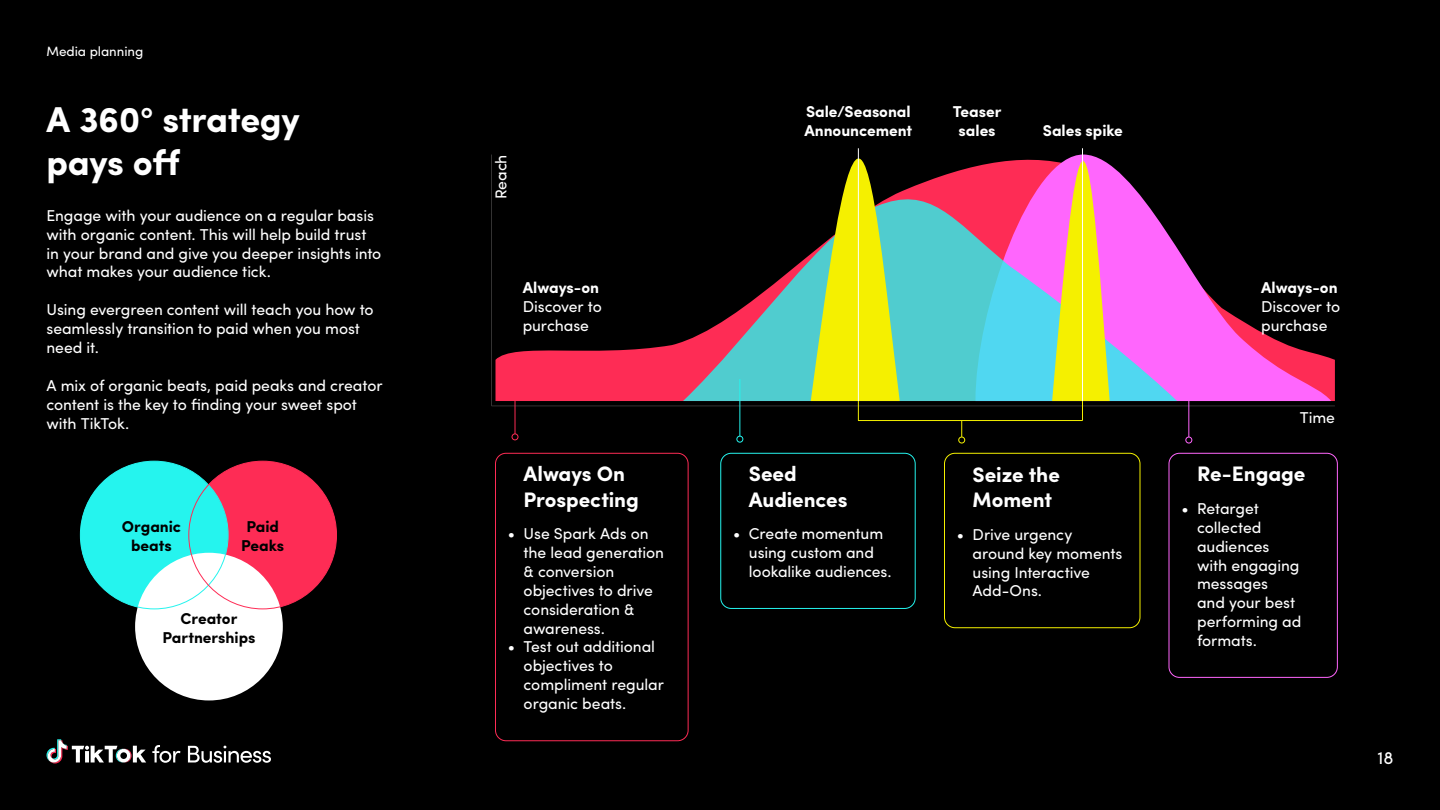
<style>
.page{position:relative;width:1440px;height:810px;background:#000}
.page>*{position:absolute;margin:0;border:0;box-sizing:border-box;transform-origin:0 0}
.t1{font:700 36px/43.2px "Sofia Pro";letter-spacing:-.015em;color:#fff}
.Subhead{font:700 21px/25.2px "Sofia Pro";letter-spacing:-.005em;color:#fff}
.t2{font:18px "Sofia Pro";color:#fff}
.Small_Body{font:15.75px/18.9px "Sofia Pro";letter-spacing:-.005em;color:#fff}
.Small_Body-2{font:700 15.75px/18.9px "Sofia Pro";letter-spacing:-.005em;color:#fff}
.t3{font:700 15.75px/18.9px "Sofia Pro";letter-spacing:-.005em;color:#000;text-align:center}
.Legal_Disclaimer_cop{font:13.5px "Sofia Pro";letter-spacing:-.005em;color:#fff}
</style>
<div class="page">
<div style="left:189px;top:461px;width:148px;height:148px;background:#fe2c55;border-radius:50%"></div>
<div style="left:80px;top:461px;width:148px;height:148px;background:#25f4ee;border-radius:50%"></div>
<div style="left:135px;top:553px;width:148px;height:147px;background:#fff;border-radius:50%"></div>
<svg style="left:496px;top:150px;width:839px;height:251px"></svg>
<svg style="left:975px;top:154px;width:356px;height:247px"></svg>
<svg style="left:683px;top:199px;width:494px;height:202px"></svg>
<hr style="left:492px;top:406px;width:843px;height:1px;background:#333232">
<hr style="left:491px;top:155px;width:1px;height:251px;background:#333232">
<div style="left:944px;top:453px;width:196px;height:175px;border:1px solid #f4f000;border-radius:10px"></div>
<div style="left:1169px;top:453px;width:169px;height:225px;border:1px solid #ff66fd;border-radius:10px"></div>
<hr style="left:515px;top:372px;width:1px;height:65px;background:#fe2c55">
<svg style="left:512px;top:434px;width:6px;height:6px"></svg>
<hr style="left:740px;top:379px;width:1px;height:60px;background:#25f4ee">
<div style="left:736px;top:436px;width:7px;height:7px;border:1px solid #25f4ee;border-radius:50%"></div>
<svg style="left:811px;top:157px;width:89px;height:264px"></svg>
<div style="left:958px;top:437px;width:7px;height:6px;border:1px solid #f4f000;border-radius:50%"></div>
<hr style="left:1188px;top:401px;width:1px;height:39px;background:#ff66fd">
<div style="left:1185px;top:437px;width:7px;height:6px;border:1px solid #ff66fd;border-radius:50%"></div>
<svg style="left:1052px;top:160px;width:58px;height:260px;background:#deb15a"></svg>
<svg style="left:959px;top:421px;width:6px;height:22px"></svg>
<hr style="left:858px;top:420px;width:225px;height:1px;background:#f4f000">
<hr style="left:858px;top:148px;width:1px;height:253px;background:#fff">
<hr style="left:1082px;top:148px;width:1px;height:253px;background:#fff">
<div style="left:720px;top:453px;width:196px;height:156px;border:1px solid #25f4ee;border-radius:10px"></div>
<div style="left:495px;top:453px;width:193px;height:288px;border:1px solid #fe2c55;border-radius:10px"></div>
<svg style="left:152px;top:745px;width:28px;height:18px"></svg>
<svg style="left:188px;top:746px;width:83px;height:17px"></svg>
<svg style="left:47px;top:739px;width:99px;height:25px"></svg>
<p class="Legal_Disclaimer_cop" style="left:46px;top:42px;width:98px">Media planning</p>
<h2 class="t1" style="left:46px;top:95px;width:255px">A 360° strategy pays off</h2>
<p class="Small_Body" style="left:46px;top:205px;width:336px">Engage with your audience on a regular basis with organic content. This will help build trust in your brand and give you deeper insights into what makes your audience tick.</p>
<p class="Small_Body" style="left:46px;top:299px;width:329px">Using evergreen content will teach you how to seamlessly transition to paid when you most need it.</p>
<p class="Small_Body" style="left:46px;top:375px;width:338px">A mix of organic beats, paid peaks and creator content is the key to finding your sweet spot with TikTok.</p>
<h2 class="t3" style="left:122px;top:516px;width:61px">Organic beats</h2>
<h2 class="t3" style="left:241px;top:516px;width:45px">Paid<br>Peaks</h2>
<h2 class="t3" style="left:162px;top:608px;width:95px">Creator<br>Partnerships</h2>
<p class="Small_Body" style="left:491px;top:199px;width:46px;rotate:-90deg">Reach</p>
<p class="Small_Body-2" style="left:523px;top:277px;width:78px">Always-on</p>
<p class="Small_Body" style="left:523px;top:296px;width:81px">Discover to purchase</p>
<p class="Subhead" style="left:524px;top:460px;width:117px">Always On<br>Prospecting</p>
<p class="Small_Body" style="left:524px;top:523px;width:142px;text-indent:-16px">• Use Spark Ads on the lead generation &amp; conversion objectives to drive consideration &amp; awareness.</p>
<p class="Small_Body" style="left:524px;top:636px;width:142px;text-indent:-16px">• Test out additional objectives to compliment regular organic beats.</p>
<p class="Small_Body-2" style="left:804px;top:101px;width:110px">Sale/Seasonal<br>Announcement</p>
<p class="Small_Body-2" style="left:953px;top:101px;width:50px;text-align:center">Teaser sales</p>
<p class="Small_Body-2" style="left:1043px;top:120px;width:82px">Sales spike</p>
<p class="Subhead" style="left:749px;top:460px;width:100px">Seed<br>Audiences</p>
<p class="Small_Body" style="left:749px;top:523px;width:144px;text-indent:-16px">• Create momentum using custom and lookalike audiences.</p>
<p class="Subhead" style="left:973px;top:461px;width:89px">Seize the<br>Moment</p>
<p class="Small_Body" style="left:973px;top:524px;width:151px;text-indent:-16px">• Drive urgency around key moments using Interactive<br>Add-Ons.</p>
<p class="Small_Body-2" style="left:1261px;top:277px;width:78px">Always-on</p>
<p class="Small_Body" style="left:1261px;top:296px;width:81px">Discover to purchase</p>
<p class="Small_Body" style="left:1300px;top:407px;width:37px">Time</p>
<p class="Subhead" style="left:1197px;top:460px;width:110px">Re-Engage</p>
<p class="Small_Body" style="left:1197px;top:498px;width:106px;text-indent:-16px">• Retarget collected audiences with engaging messages<br>and your best performing ad formats.</p>
<p class="t2" style="left:1378px;top:744px;width:17px">18</p>
</div>
